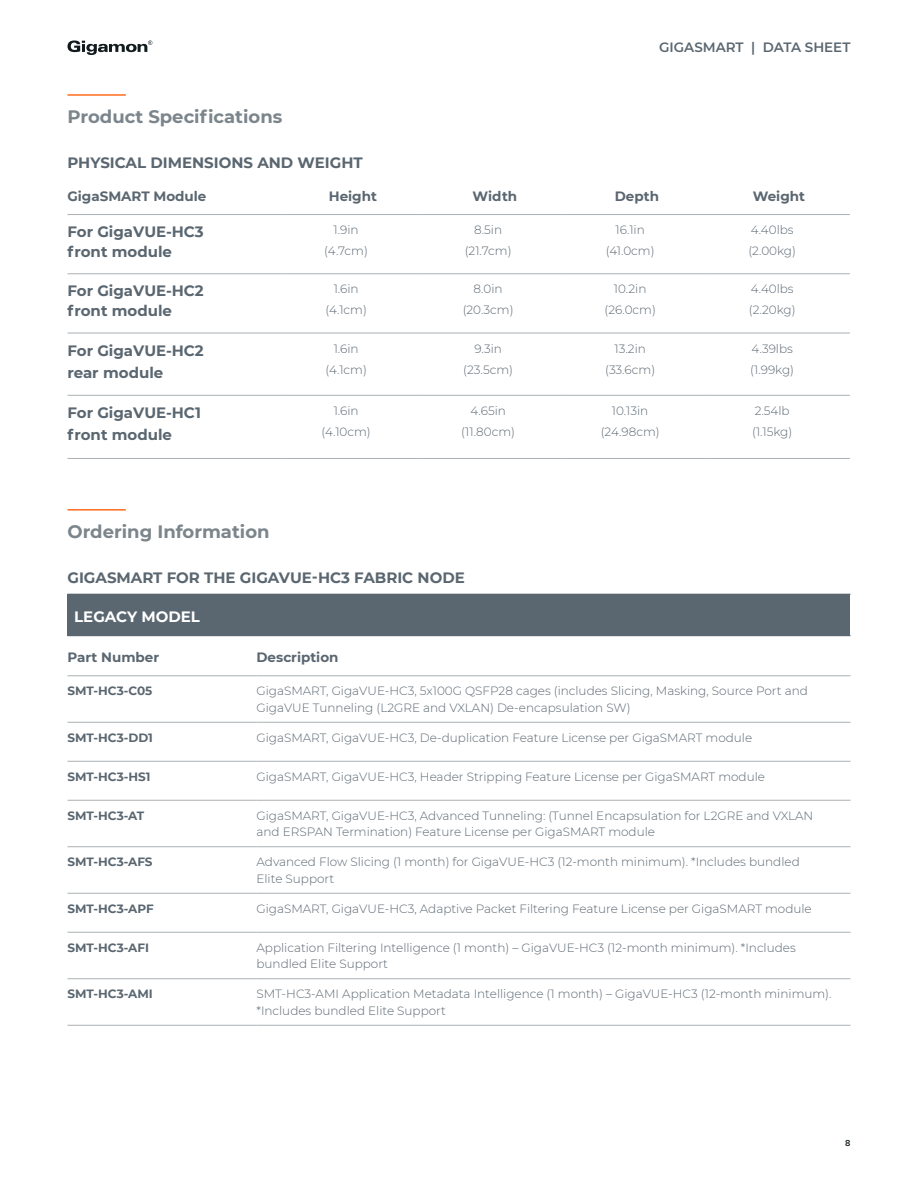
<style>
.page{position:relative;width:918px;height:1188px;background:#fff}
.page>*{position:absolute;margin:0;border:0;box-sizing:border-box;transform-origin:0 0}
.t1{font:700 18px "Montserrat";color:#7b858b}
.t2{font:700 15px/19.5px "Montserrat";color:#5a6670}
.t3{font:700 15px "Montserrat";color:#fff}
.t4{font:700 13.5px "Montserrat";color:#5a6670}
.t5{font:600 13.5px "Montserrat";color:#5a6670}
.t6{font:300 12px/20.9px "Montserrat";color:#5a6670;text-align:center}
.t7{font:700 12px "Montserrat";color:#5a6670}
.t8{font:600 9px "Proxima Nova";color:#142228}
</style>
<div class="page">
<svg style="left:68px;top:40px;width:84px;height:15px"></svg>
<hr style="left:68px;top:509px;width:58px;height:2px;background:#ff6b1b">
<div style="left:68px;top:594px;width:782px;height:42px;background:#5a6670"></div>
<hr style="left:68px;top:722px;width:188px;height:1px;background:#aab0b4">
<hr style="left:68px;top:761px;width:188px;height:1px;background:#aab0b4">
<hr style="left:68px;top:800px;width:188px;height:1px;background:#aab0b4">
<hr style="left:68px;top:846px;width:188px;height:1px;background:#aab0b4">
<hr style="left:68px;top:893px;width:188px;height:1px;background:#aab0b4">
<hr style="left:68px;top:932px;width:188px;height:1px;background:#aab0b4">
<hr style="left:68px;top:978px;width:188px;height:1px;background:#aab0b4">
<hr style="left:68px;top:1025px;width:188px;height:1px;background:#aab0b4">
<hr style="left:256px;top:722px;width:594px;height:1px;background:#aab0b4">
<hr style="left:256px;top:761px;width:594px;height:1px;background:#aab0b4">
<hr style="left:256px;top:800px;width:594px;height:1px;background:#aab0b4">
<hr style="left:256px;top:846px;width:594px;height:1px;background:#aab0b4">
<hr style="left:256px;top:893px;width:594px;height:1px;background:#aab0b4">
<hr style="left:256px;top:932px;width:594px;height:1px;background:#aab0b4">
<hr style="left:256px;top:978px;width:594px;height:1px;background:#aab0b4">
<hr style="left:256px;top:1025px;width:594px;height:1px;background:#aab0b4">
<hr style="left:68px;top:675px;width:188px;height:1px;background:#aab0b4">
<hr style="left:256px;top:675px;width:594px;height:1px;background:#aab0b4">
<hr style="left:68px;top:94px;width:58px;height:2px;background:#ff6b1b">
<hr style="left:282px;top:273px;width:142px;height:1px;background:#aab0b4">
<hr style="left:424px;top:273px;width:142px;height:1px;background:#aab0b4">
<hr style="left:566px;top:273px;width:142px;height:1px;background:#aab0b4">
<hr style="left:708px;top:273px;width:142px;height:1px;background:#aab0b4">
<hr style="left:68px;top:395px;width:214px;height:1px;background:#aab0b4">
<hr style="left:68px;top:458px;width:214px;height:1px;background:#aab0b4">
<hr style="left:282px;top:395px;width:142px;height:1px;background:#aab0b4">
<hr style="left:424px;top:395px;width:142px;height:1px;background:#aab0b4">
<hr style="left:566px;top:395px;width:142px;height:1px;background:#aab0b4">
<hr style="left:708px;top:395px;width:142px;height:1px;background:#aab0b4">
<hr style="left:282px;top:458px;width:142px;height:1px;background:#aab0b4">
<hr style="left:424px;top:458px;width:142px;height:1px;background:#aab0b4">
<hr style="left:566px;top:458px;width:142px;height:1px;background:#aab0b4">
<hr style="left:708px;top:458px;width:142px;height:1px;background:#aab0b4">
<hr style="left:68px;top:333px;width:214px;height:1px;background:#aab0b4">
<hr style="left:282px;top:333px;width:142px;height:1px;background:#aab0b4">
<hr style="left:424px;top:333px;width:142px;height:1px;background:#aab0b4">
<hr style="left:566px;top:333px;width:142px;height:1px;background:#aab0b4">
<hr style="left:708px;top:333px;width:142px;height:1px;background:#aab0b4">
<hr style="left:68px;top:273px;width:214px;height:1px;background:#aab0b4">
<hr style="left:68px;top:214px;width:214px;height:1px;background:#aab0b4">
<hr style="left:282px;top:214px;width:142px;height:1px;background:#aab0b4">
<hr style="left:424px;top:214px;width:142px;height:1px;background:#aab0b4">
<hr style="left:566px;top:214px;width:142px;height:1px;background:#aab0b4">
<hr style="left:708px;top:214px;width:142px;height:1px;background:#aab0b4">
<p class="t5" style="left:659px;top:38px;width:193px">GIGASMART | DATA SHEET</p>
<h1 class="t1" style="left:68px;top:103px;width:216px">Product Specifications</h1>
<p class="t2" style="left:68px;top:153px;width:297px">PHYSICAL DIMENSIONS AND WEIGHT</p>
<p class="t4" style="left:68px;top:187px;width:140px">GigaSMART Module</p>
<p class="t4" style="left:329px;top:187px;width:50px">Height</p>
<p class="t4" style="left:473px;top:187px;width:46px">Width</p>
<p class="t4" style="left:615px;top:187px;width:46px">Depth</p>
<p class="t4" style="left:753px;top:187px;width:54px">Weight</p>
<p class="t2" style="left:68px;top:221px;width:138px">For GigaVUE-HC3 front module</p>
<p class="t6" style="left:324px;top:219px;width:45px">1.9in (4.7cm)</p>
<p class="t6" style="left:465px;top:219px;width:48px">8.5in (21.7cm)</p>
<p class="t6" style="left:606px;top:219px;width:50px">16.1in (41.0cm)</p>
<p class="t6" style="left:748px;top:219px;width:49px;text-align:left">4.40lbs (2.00kg)</p>
<p class="t2" style="left:68px;top:281px;width:138px">For GigaVUE-HC2 front module</p>
<p class="t6" style="left:325px;top:278px;width:43px">1.6in (4.1cm)</p>
<p class="t6" style="left:463px;top:278px;width:52px">8.0in (20.3cm)</p>
<p class="t6" style="left:605px;top:278px;width:53px">10.2in (26.0cm)</p>
<p class="t6" style="left:749px;top:278px;width:48px;text-align:left">4.40lbs (2.20kg)</p>
<p class="t2" style="left:68px;top:338px;width:138px;line-height:22.5px">For GigaVUE-HC2 rear module</p>
<p class="t6" style="left:325px;top:338px;width:43px">1.6in (4.1cm)</p>
<p class="t6" style="left:463px;top:338px;width:51px">9.3in (23.5cm)</p>
<p class="t6" style="left:605px;top:338px;width:52px">13.2in (33.6cm)</p>
<p class="t6" style="left:750px;top:338px;width:45px;text-align:left">4.39lbs (1.99kg)</p>
<p class="t2" style="left:68px;top:401px;width:135px;line-height:22.5px">For GigaVUE-HC1 front module</p>
<p class="t6" style="left:321px;top:400px;width:51px">1.6in (4.10cm)</p>
<p class="t6" style="left:461px;top:400px;width:55px">4.65in (11.80cm)</p>
<p class="t6" style="left:601px;top:400px;width:60px">10.13in (24.98cm)</p>
<p class="t6" style="left:752px;top:400px;width:42px;text-align:left">2.54lb (1.15kg)</p>
<h1 class="t1" style="left:68px;top:518px;width:204px">Ordering Information</h1>
<p class="t2" style="left:68px;top:567px;width:399px">GIGASMART FOR THE GIGAVUE-HC3 FABRIC NODE</p>
<p class="t3" style="left:74px;top:606px;width:127px">LEGACY MODEL</p>
<p class="t4" style="left:68px;top:648px;width:93px">Part Number</p>
<p class="t4" style="left:256px;top:648px;width:84px">Description</p>
<p class="t7" style="left:68px;top:683px;width:86px">SMT-HC3-C05</p>
<p class="t6" style="left:256px;top:683px;width:553px;line-height:16.5px;text-align:left">GigaSMART, GigaVUE-HC3, 5x100G QSFP28 cages (includes Slicing, Masking, Source Port and<br>GigaVUE Tunneling (L2GRE and VXLAN) De-encapsulation SW)</p>
<p class="t7" style="left:68px;top:729px;width:87px">SMT-HC3-DD1</p>
<p class="t6" style="left:256px;top:727px;width:497px">GigaSMART, GigaVUE-HC3, De-duplication Feature License per GigaSMART module</p>
<p class="t7" style="left:68px;top:768px;width:84px">SMT-HC3-HS1</p>
<p class="t6" style="left:256px;top:766px;width:510px">GigaSMART, GigaVUE-HC3, Header Stripping Feature License per GigaSMART module</p>
<p class="t7" style="left:68px;top:807px;width:78px">SMT-HC3-AT</p>
<p class="t6" style="left:256px;top:807px;width:558px;line-height:16.5px;text-align:left">GigaSMART, GigaVUE-HC3, Advanced Tunneling: (Tunnel Encapsulation for L2GRE and VXLAN and ERSPAN Termination) Feature License per GigaSMART module</p>
<p class="t7" style="left:68px;top:854px;width:87px">SMT-HC3-AFS</p>
<p class="t6" style="left:256px;top:854px;width:545px;line-height:16.5px;text-align:left">Advanced Flow Slicing (1 month) for GigaVUE-HC3 (12-month minimum). *Includes bundled<br>Elite Support</p>
<p class="t7" style="left:68px;top:900px;width:88px">SMT-HC3-APF</p>
<p class="t6" style="left:256px;top:898px;width:557px">GigaSMART, GigaVUE-HC3, Adaptive Packet Filtering Feature License per GigaSMART module</p>
<p class="t7" style="left:68px;top:939px;width:83px">SMT-HC3-AFI</p>
<p class="t6" style="left:256px;top:939px;width:541px;line-height:16.5px;text-align:left">Application Filtering Intelligence (1 month) – GigaVUE-HC3 (12-month minimum). *Includes bundled Elite Support</p>
<p class="t7" style="left:68px;top:986px;width:87px">SMT-HC3-AMI</p>
<p class="t6" style="left:256px;top:986px;width:576px;line-height:16.5px;text-align:left">SMT-HC3-AMI Application Metadata Intelligence (1 month) – GigaVUE-HC3 (12-month minimum). *Includes bundled Elite Support</p>
<p class="t8" style="left:845px;top:1137px;width:7px">8</p>
</div>
